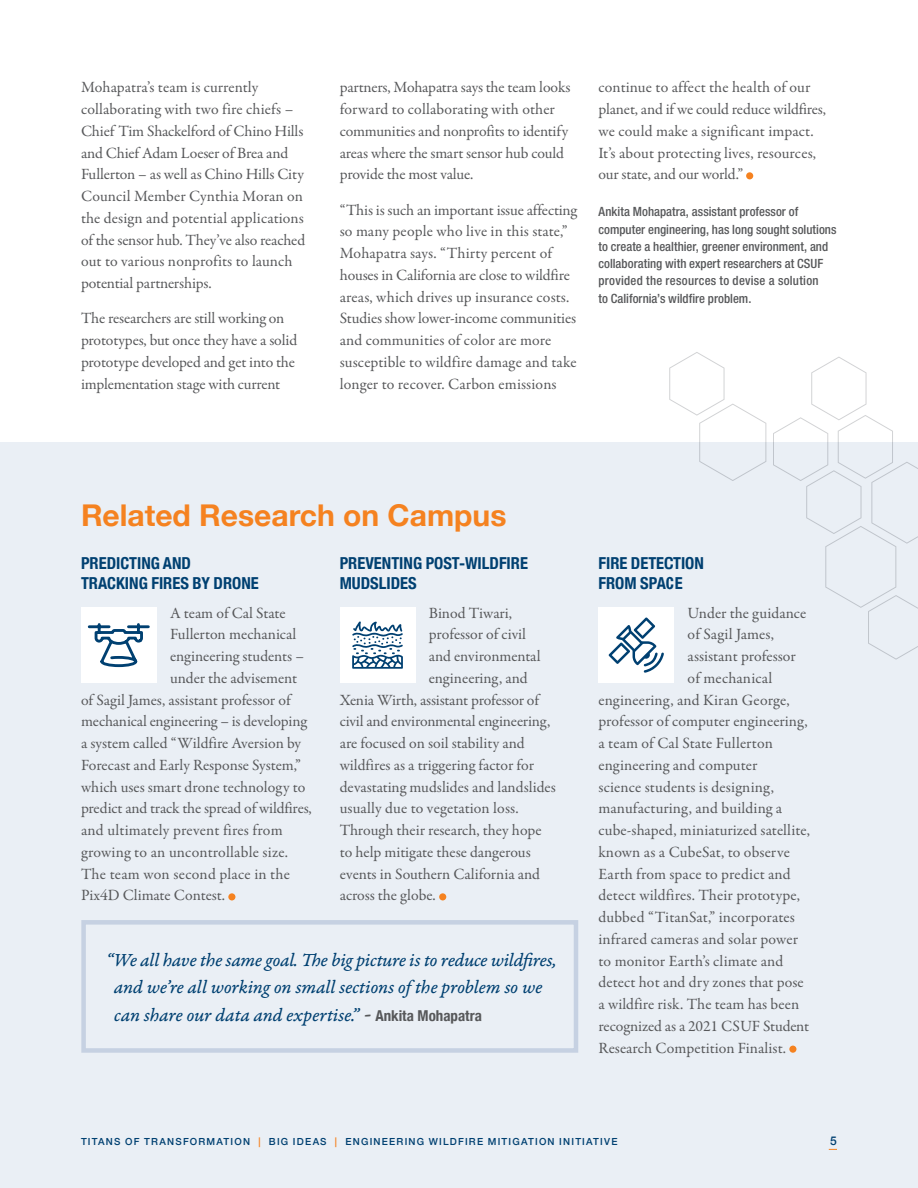
<style>
.page{position:relative;width:918px;height:1188px;background:#fff}
.page>*{position:absolute;margin:0;border:0;box-sizing:border-box;transform-origin:0 0}
.body{font:700 30px "Helvetica Neue";color:#f58220}
.t1{font:19.5px/27.8px "Garamond Premr Pro It Capt";letter-spacing:-.015em;color:#004071}
.subheads{font:700 condensed 16.5px/20.2px "Helvetica Neue";color:#004071}
.body-2{font:15.75px/21.8px "Garamond Premr Pro";color:#57585a}
.t2{font:500 condensed 12.75px/17.2px "Helvetica Neue";color:#57585a}
.t3{font:500 12px "Helvetica Neue";color:#004071}
.t4{font:500 9.75px "Helvetica Neue";letter-spacing:.125em;color:#004071}
.s1{font-size:24px;color:#57585a}
.s2{font-family:"Helvetica Neue";font-weight:700;font-stretch:condensed;font-size:15px;color:#57585a}
.s3{color:#f58220}
</style>
<div class="page">
<div style="left:0;top:443px;width:918px;height:745px;background:#eaeff5"></div>
<div style="left:81px;top:920px;width:497px;height:133px;border:4px solid #c6d1e2"></div>
<div style="left:746px;top:172px;width:7px;height:7px;background:#f58220;border-radius:50%"></div>
<div style="left:340px;top:607px;width:75px;height:76px;background:#fff"></div>
<div style="left:598px;top:607px;width:76px;height:76px;background:#fff"></div>
<div style="left:789px;top:1046px;width:7px;height:7px;background:#f58220;border-radius:50%"></div>
<div style="left:439px;top:893px;width:7px;height:7px;background:#f58220;border-radius:50%"></div>
<div style="left:81px;top:607px;width:76px;height:76px;background:#fff"></div>
<div style="left:228px;top:893px;width:7px;height:7px;background:#f58220;border-radius:50%"></div>
<svg style="left:669px;top:352px;width:97px;height:129px"></svg>
<svg style="left:773px;top:357px;width:145px;height:303px"></svg>
<svg style="left:87px;top:623px;width:63px;height:45px"></svg>
<svg style="left:609px;top:617px;width:55px;height:56px"></svg>
<svg style="left:352px;top:621px;width:51px;height:48px"></svg>
<p class="body-2" style="left:81px;top:77px;width:226px">Mohapatra’s team is currently collaborating with two fire chiefs – Chief Tim Shackelford of Chino Hills and Chief Adam Loeser of Brea and Fullerton – as well as Chino Hills City Council Member Cynthia Moran on the design and potential applications of the sensor hub. They’ve also reached out to various nonprofits to launch potential partnerships.</p>
<p class="body-2" style="left:81px;top:308px;width:218px">The researchers are still working on prototypes, but once they have a solid prototype developed and get into the implementation stage with current</p>
<p class="body-2" style="left:340px;top:77px;width:232px">partners, Mohapatra says the team looks forward to collaborating with other communities and nonprofits to identify areas where the smart sensor hub could provide the most value.</p>
<p class="body-2" style="left:340px;top:199px;width:239px">“This is such an important issue affecting so many people who live in this state,” Mohapatra says. “Thirty percent of houses in California are close to wildfire areas, which drives up insurance costs.<br>Studies show lower-income communities and communities of color are more susceptible to wildfire damage and take longer to recover. Carbon emissions</p>
<p class="body-2" style="left:599px;top:77px;width:229px">continue to affect the health of our planet, and if we could reduce wildfires, we could make a significant impact.<br>It’s about protecting lives, resources, our state, and our world.”</p>
<p class="t2" style="left:598px;top:203px;width:240px">Ankita Mohapatra, assistant professor of computer engineering, has long sought solutions to create a healthier, greener environment, and collaborating with expert researchers at CSUF provided the resources to devise a solution<br>to California’s wildfire problem.</p>
<p class="body" style="left:81px;top:492px;width:427px">Related Research on Campus</p>
<p class="subheads" style="left:81px;top:552px;width:179px">PREDICTING AND<br>TRACKING FIRES BY DRONE</p>
<p class="body-2" style="left:170px;top:602px;width:117px">A team of Cal State</p>
<p class="body-2" style="left:170px;top:624px;width:128px">Fullerton mechanical</p>
<p class="body-2" style="left:170px;top:646px;width:135px">engineering students –</p>
<p class="body-2" style="left:170px;top:668px;width:129px">under the advisement</p>
<p class="body-2" style="left:81px;top:689px;width:211px">of Sagil James, assistant professor of</p>
<p class="body-2" style="left:81px;top:711px;width:227px">mechanical engineering – is developing</p>
<p class="body-2" style="left:81px;top:733px;width:222px">a system called “Wildfire Aversion by</p>
<p class="body-2" style="left:81px;top:755px;width:221px">Forecast and Early Response System,”</p>
<p class="body-2" style="left:81px;top:776px;width:226px">which uses smart drone technology to</p>
<p class="body-2" style="left:81px;top:798px;width:232px">predict and track the spread of wildfires,</p>
<p class="body-2" style="left:81px;top:820px;width:203px">and ultimately prevent fires from</p>
<p class="body-2" style="left:81px;top:842px;width:209px">growing to an uncontrollable size.</p>
<p class="body-2" style="left:81px;top:863px;width:210px">The team won second place in the</p>
<p class="body-2" style="left:81px;top:885px;width:146px">Pix4D Climate Contest.</p>
<p class="subheads" style="left:340px;top:552px;width:190px">PREVENTING POST-WILDFIRE<br>MUDSLIDES</p>
<p class="body-2" style="left:429px;top:602px;width:85px">Binod Tiwari,</p>
<p class="body-2" style="left:429px;top:624px;width:99px">professor of civil</p>
<p class="body-2" style="left:429px;top:646px;width:113px">and environmental</p>
<p class="body-2" style="left:429px;top:668px;width:100px">engineering, and</p>
<p class="body-2" style="left:340px;top:689px;width:201px">Xenia Wirth, assistant professor of</p>
<p class="body-2" style="left:340px;top:711px;width:212px">civil and environmental engineering,</p>
<p class="body-2" style="left:340px;top:733px;width:187px">are focused on soil stability and</p>
<p class="body-2" style="left:340px;top:755px;width:196px">wildfires as a triggering factor for</p>
<p class="body-2" style="left:340px;top:776px;width:218px">devastating mudslides and landslides</p>
<p class="body-2" style="left:340px;top:798px;width:180px">usually due to vegetation loss.</p>
<p class="body-2" style="left:340px;top:820px;width:203px">Through their research, they hope</p>
<p class="body-2" style="left:340px;top:842px;width:193px">to help mitigate these dangerous</p>
<p class="body-2" style="left:340px;top:863px;width:202px">events in Southern California and</p>
<p class="body-2" style="left:340px;top:885px;width:98px">across the globe.</p>
<p class="t1" style="left:114px;top:947px;width:444px;text-indent:-8px">“We all have the same goal. The big picture is to reduce wildfires, and we’re all working on small sections of the problem so we can share our data and expertise.” <span class="s1">-</span> <span class="s2">Ankita Mohapatra</span></p>
<p class="subheads" style="left:598px;top:552px;width:107px">FIRE DETECTION<br>FROM SPACE</p>
<p class="body-2" style="left:688px;top:602px;width:120px">Under the guidance</p>
<p class="body-2" style="left:688px;top:624px;width:88px">of Sagil James,</p>
<p class="body-2" style="left:688px;top:646px;width:110px">assistant professor</p>
<p class="body-2" style="left:688px;top:668px;width:86px">of mechanical</p>
<p class="body-2" style="left:599px;top:689px;width:193px">engineering, and Kiran George,</p>
<p class="body-2" style="left:599px;top:711px;width:211px">professor of computer engineering,</p>
<p class="body-2" style="left:599px;top:733px;width:176px">a team of Cal State Fullerton</p>
<p class="body-2" style="left:599px;top:755px;width:160px">engineering and computer</p>
<p class="body-2" style="left:599px;top:776px;width:177px">science students is designing,</p>
<p class="body-2" style="left:599px;top:798px;width:185px">manufacturing, and building a</p>
<p class="body-2" style="left:599px;top:820px;width:213px">cube-shaped, miniaturized satellite,</p>
<p class="body-2" style="left:599px;top:842px;width:193px">known as a CubeSat, to observe</p>
<p class="body-2" style="left:599px;top:863px;width:194px">Earth from space to predict and</p>
<p class="body-2" style="left:599px;top:885px;width:203px">detect wildfires. Their prototype,</p>
<p class="body-2" style="left:599px;top:907px;width:198px">dubbed “TitanSat,” incorporates</p>
<p class="body-2" style="left:599px;top:929px;width:201px">infrared cameras and solar power</p>
<p class="body-2" style="left:599px;top:950px;width:186px">to monitor Earth’s climate and</p>
<p class="body-2" style="left:599px;top:972px;width:207px">detect hot and dry zones that pose</p>
<p class="body-2" style="left:599px;top:994px;width:202px">a wildfire risk. The team has been</p>
<p class="body-2" style="left:599px;top:1016px;width:212px">recognized as a 2021 CSUF Student</p>
<p class="body-2" style="left:599px;top:1037px;width:189px">Research Competition Finalist.</p>
<p class="t4" style="left:81px;top:1134px;width:538px">TITANS OF TRANSFORMATION <span class="s3">|</span> BIG IDEAS <span class="s3">|</span> ENGINEERING WILDFIRE MITIGATION INITIATIVE</p>
<p class="t3" style="left:830px;top:1131px;width:8px">5</p>
</div>
